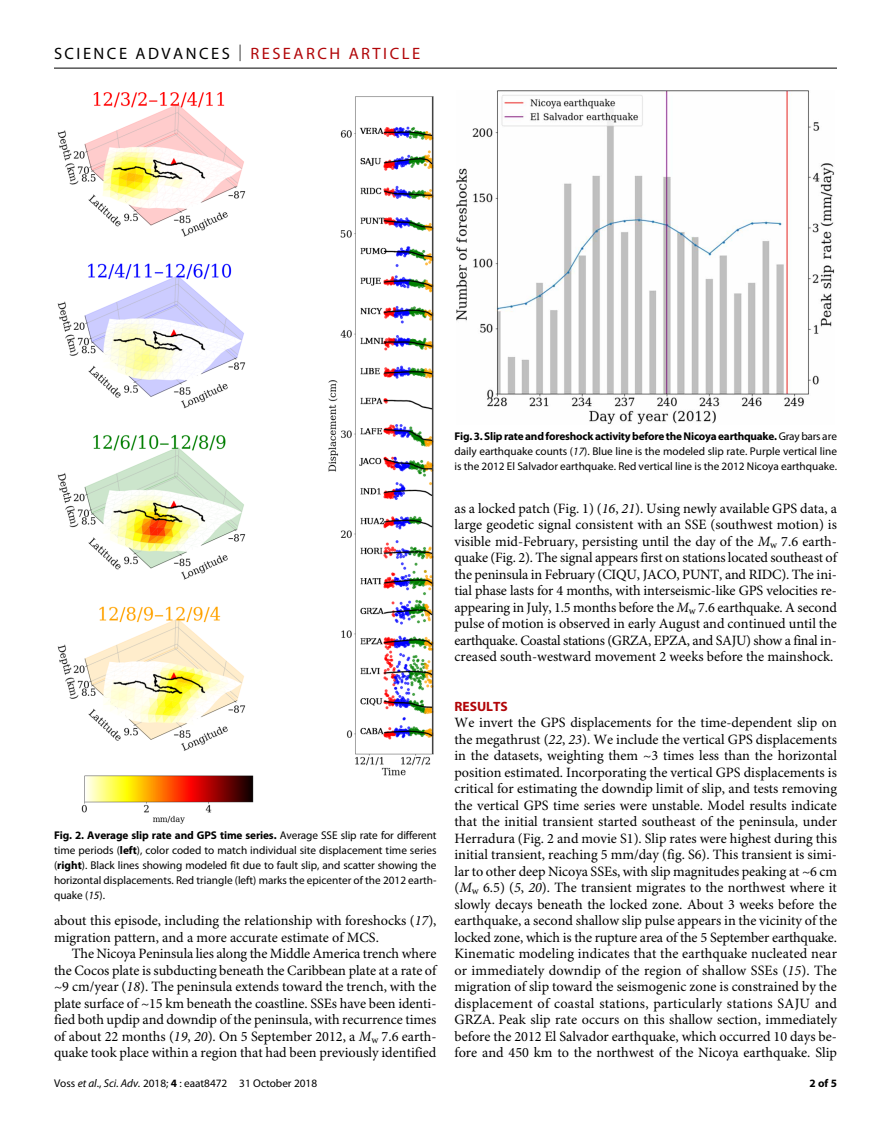
<style>
.page{position:relative;width:891px;height:1134px;background:#fff}
.page>*{position:absolute;margin:0;border:0;box-sizing:border-box;transform-origin:0 0}
.t1{font:16.5px "Myriad Pro";letter-spacing:.15em;color:#000}
.t2{font:14.25px/16.5px "Minion Pro";color:#000;text-align:justify}
.t3{font:700 13.5px "Myriad Pro";color:#b10508}
.t4{font:11.25px/15px "Myriad Pro";color:#000;text-align:justify}
.t5{font:700 11.25px "Myriad Pro";color:#000}
.s1{font-weight:300}
.s2{color:#b10508}
.s3{font-weight:700}
.s4{font-style:italic}
</style>
<div class="page">
<hr style="left:54px;top:68px;width:783px;height:1px;background:#000">
<img style="left:57px;top:92px;width:377px;height:731px">
<img style="left:457px;top:90px;width:378px;height:334px">
<p class="t1" style="left:54px;top:40px;width:368px">SCIENCE ADVANCES <span class="s1">|</span> <span class="s2">RESEARCH ARTICLE</span></p>
<p class="t4" style="left:54px;top:828px;width:384px"><span class="s3">Fig. 2. Average slip rate and GPS time series.</span> Average SSE slip rate for different time periods (<span class="s3">left</span>), color coded to match individual site displacement time series (<span class="s3">right</span>). Black lines showing modeled fit due to fault slip, and scatter showing the horizontal displacements. Red triangle (left) marks the epicenter of the 2012 earth&shy;quake (<span class="s4">15</span>).</p>
<p class="t2" style="left:54px;top:914px;width:384px">about this episode, including the relationship with foreshocks (<span class="s4">17</span>), migration pattern, and a more accurate estimate of MCS.</p>
<p class="t2" style="left:54px;top:947px;width:384px;text-indent:18px">The Nicoya Peninsula lies along the Middle America trench where the Cocos plate is subducting beneath the Caribbean plate at a rate of ~9 cm/year (<span class="s4">18</span>). The peninsula extends toward the trench, with the plate surface of ~15 km beneath the coastline. SSEs have been identi&shy;fied both updip and downdip of the peninsula, with recurrence times of about 22 months (<span class="s4">19</span>, <span class="s4">20</span>). On 5 September 2012, a <span class="s4">M</span><sub>w</sub> 7.6 earth&shy;quake took place within a region that had been previously identified</p>
<p class="t4" style="left:54px;top:1076px;width:265px">Voss <span class="s4">et al</span>., <span class="s4">Sci. Adv.</span> 2018; <span class="s3">4</span> : eaat8472 31 October 2018</p>
<p class="t4" style="left:454px;top:429px;width:384px"><span class="s3">Fig. 3. Slip rate and foreshock activity before the Nicoya earthquake.</span> Gray bars are daily earthquake counts (<span class="s4">17</span>). Blue line is the modeled slip rate. Purple vertical line is the 2012 El Salvador earthquake. Red vertical line is the 2012 Nicoya earthquake.</p>
<p class="t2" style="left:454px;top:501px;width:384px">as a locked patch (Fig. 1) (<span class="s4">16</span>, <span class="s4">21</span>). Using newly available GPS data, a large geodetic signal consistent with an SSE (southwest motion) is visible mid-February, persisting until the day of the <span class="s4">M</span><sub>w</sub> 7.6 earth&shy;quake (Fig. 2). The signal appears first on stations located southeast of the peninsula in February (CIQU, JACO, PUNT, and RIDC). The ini&shy;tial phase lasts for 4 months, with interseismic-like GPS velocities re&shy;appearing in July, 1.5 months before the <span class="s4">M</span><sub>w</sub> 7.6 earthquake. A second pulse of motion is observed in early August and continued until the earthquake. Coastal stations (GRZA, EPZA, and SAJU) show a final in&shy;creased south-westward movement 2 weeks before the mainshock.</p>
<p class="t3" style="left:454px;top:695px;width:55px">RESULTS</p>
<p class="t2" style="left:454px;top:716px;width:384px">We invert the GPS displacements for the time-dependent slip on the megathrust (<span class="s4">22</span>, <span class="s4">23</span>). We include the vertical GPS displacements in the datasets, weighting them ~3 times less than the horizontal position estimated. Incorporating the vertical GPS displacements is critical for estimating the downdip limit of slip, and tests removing the vertical GPS time series were unstable. Model results indicate that the initial transient started southeast of the peninsula, under Herradura (Fig. 2 and movie S1). Slip rates were highest during this initial transient, reaching 5 mm/day (fig. S6). This transient is simi&shy;lar to other deep Nicoya SSEs, with slip magnitudes peaking at ~6 cm (<span class="s4">M</span><sub>w</sub> 6.5) (<span class="s4">5</span>, <span class="s4">20</span>). The transient migrates to the northwest where it slowly decays beneath the locked zone. About 3 weeks before the earthquake, a second shallow slip pulse appears in the vicinity of the locked zone, which is the rupture area of the 5 September earthquake.<br>Kinematic modeling indicates that the earthquake nucleated near or immediately downdip of the region of shallow SSEs (<span class="s4">15</span>). The migration of slip toward the seismogenic zone is constrained by the displacement of coastal stations, particularly stations SAJU and GRZA. Peak slip rate occurs on this shallow section, immediately before the 2012 El Salvador earthquake, which occurred 10 days be&shy;fore and 450 km to the northwest of the Nicoya earthquake. Slip</p>
<p class="t5" style="left:810px;top:1074px;width:29px">2 of 5</p>
</div>
